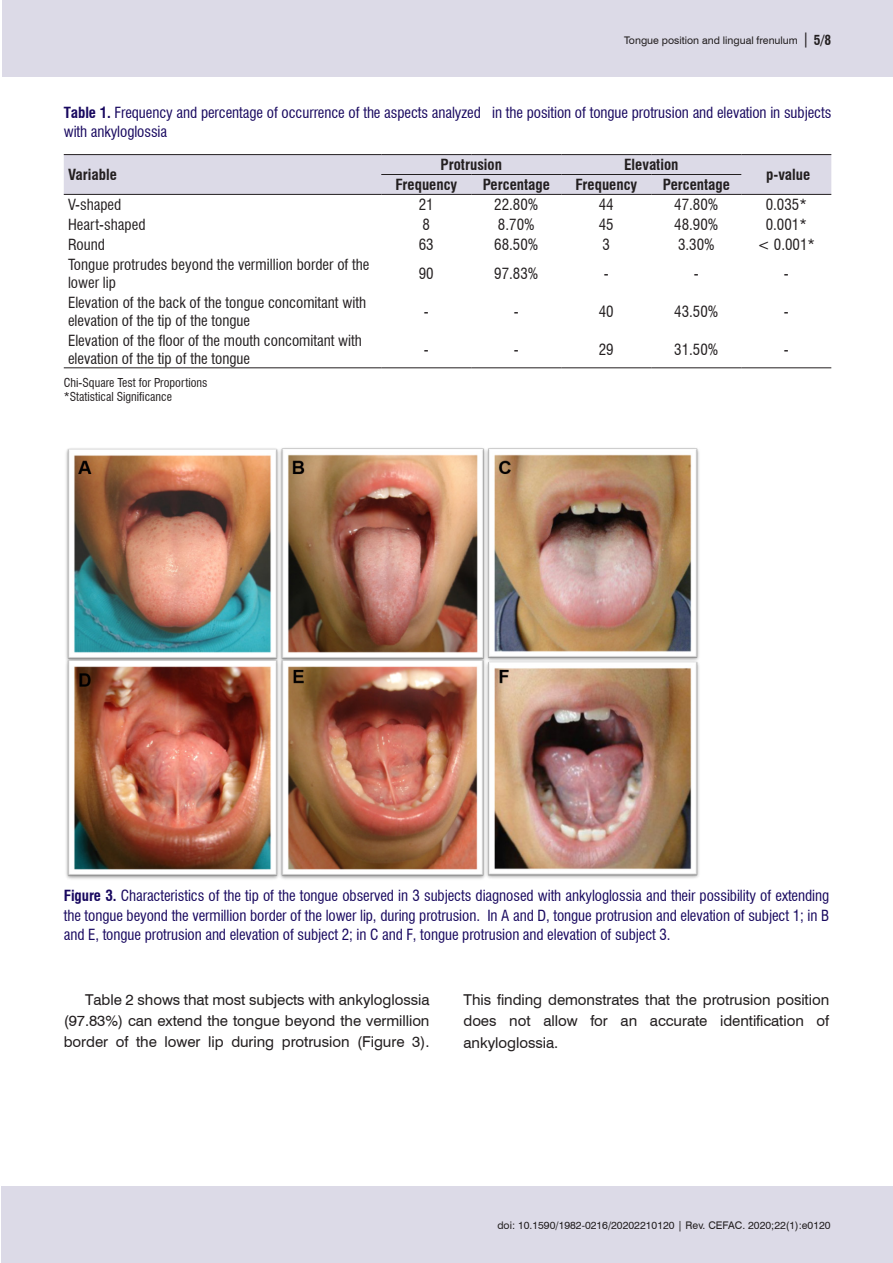
<style>
.page{position:relative;width:893px;height:1263px;background:#fff}
.page>*{position:absolute;margin:0;border:0;box-sizing:border-box;transform-origin:0 0}
.Titulo_tabelas_e_gr{font:condensed 15px/19.5px "Swiss 721 BT";letter-spacing:-.005em;color:#18085f}
.Texto_tabelas{font:condensed 15px/18px "Swiss 721 BT";color:#231f20}
.Corpo_do_texto_INGL{font:15px/21.3px "Swiss 721 BT";letter-spacing:-.005em;color:#231f20;text-align:justify}
.Texto_tabelas-2{font:700 condensed 15px "Swiss 721 BT";color:#231f20}
.Legendas{font:condensed 12px "Swiss 721 BT";color:#231f20}
.t1{font:10.5px "Swiss 721 BT";color:#231f20}
.s1{font-size:15px}
.s2{font-weight:700;font-stretch:condensed;font-size:13.5px}
.s3{font-weight:700}
</style>
<div class="page">
<div style="left:1px;top:1186px;width:892px;height:77px;background:#dcdae7"></div>
<div style="left:2px;top:0;width:891px;height:77px;background:#dcdae7"></div>
<div style="left:64px;top:155px;width:767px;height:39px;background:#dcdae7"></div>
<hr style="left:381px;top:174px;width:90px;height:1px;background:#231f20">
<hr style="left:471px;top:174px;width:90px;height:1px;background:#231f20">
<hr style="left:561px;top:174px;width:90px;height:1px;background:#231f20">
<hr style="left:651px;top:174px;width:90px;height:1px;background:#231f20">
<hr style="left:64px;top:194px;width:317px;height:1px;background:#231f20">
<hr style="left:381px;top:194px;width:90px;height:1px;background:#231f20">
<hr style="left:471px;top:194px;width:90px;height:1px;background:#231f20">
<hr style="left:561px;top:194px;width:90px;height:1px;background:#231f20">
<hr style="left:651px;top:194px;width:90px;height:1px;background:#231f20">
<hr style="left:741px;top:194px;width:90px;height:1px;background:#231f20">
<hr style="left:64px;top:154px;width:317px;height:1px;background:#231f20">
<hr style="left:381px;top:154px;width:90px;height:1px;background:#231f20">
<hr style="left:471px;top:154px;width:90px;height:1px;background:#231f20">
<hr style="left:561px;top:154px;width:90px;height:1px;background:#231f20">
<hr style="left:651px;top:154px;width:90px;height:1px;background:#231f20">
<hr style="left:741px;top:154px;width:90px;height:1px;background:#231f20">
<hr style="left:64px;top:367px;width:317px;height:1px;background:#231f20">
<hr style="left:381px;top:367px;width:90px;height:1px;background:#231f20">
<hr style="left:471px;top:367px;width:90px;height:1px;background:#231f20">
<hr style="left:561px;top:367px;width:90px;height:1px;background:#231f20">
<hr style="left:651px;top:367px;width:90px;height:1px;background:#231f20">
<hr style="left:741px;top:367px;width:90px;height:1px;background:#231f20">
<img style="left:66px;top:448px;width:633px;height:431px">
<p class="t1" style="left:624px;top:33px;width:209px">Tongue position and lingual frenulum <span class="s1">|</span> <span class="s2">5/8</span></p>
<p class="Titulo_tabelas_e_gr" style="left:64px;top:102px;width:769px"><span class="s3">Table 1.</span> Frequency and percentage of occurrence of the aspects analyzed in the position of tongue protrusion and elevation in subjects with ankyloglossia</p>
<p class="Texto_tabelas-2" style="left:68px;top:166px;width:50px">Variable</p>
<p class="Texto_tabelas-2" style="left:441px;top:156px;width:63px">Protrusion</p>
<p class="Texto_tabelas-2" style="left:624px;top:156px;width:56px">Elevation</p>
<p class="Texto_tabelas-2" style="left:766px;top:166px;width:46px">p-value</p>
<p class="Texto_tabelas-2" style="left:395px;top:176px;width:63px">Frequency</p>
<p class="Texto_tabelas-2" style="left:483px;top:176px;width:69px">Percentage</p>
<p class="Texto_tabelas-2" style="left:575px;top:176px;width:63px">Frequency</p>
<p class="Texto_tabelas-2" style="left:663px;top:176px;width:69px">Percentage</p>
<p class="Texto_tabelas" style="left:68px;top:196px;width:55px">V-shaped</p>
<p class="Texto_tabelas" style="left:419px;top:196px;width:16px">21</p>
<p class="Texto_tabelas" style="left:494px;top:196px;width:46px">22.80%</p>
<p class="Texto_tabelas" style="left:599px;top:196px;width:16px">44</p>
<p class="Texto_tabelas" style="left:674px;top:196px;width:46px">47.80%</p>
<p class="Texto_tabelas" style="left:766px;top:196px;width:43px">0.035*</p>
<p class="Texto_tabelas" style="left:68px;top:215px;width:79px">Heart-shaped</p>
<p class="Texto_tabelas" style="left:423px;top:215px;width:9px">8</p>
<p class="Texto_tabelas" style="left:498px;top:215px;width:38px">8.70%</p>
<p class="Texto_tabelas" style="left:599px;top:215px;width:16px">45</p>
<p class="Texto_tabelas" style="left:674px;top:215px;width:46px">48.90%</p>
<p class="Texto_tabelas" style="left:766px;top:215px;width:43px">0.001*</p>
<p class="Texto_tabelas" style="left:68px;top:235px;width:38px">Round</p>
<p class="Texto_tabelas" style="left:419px;top:235px;width:16px">63</p>
<p class="Texto_tabelas" style="left:494px;top:235px;width:46px">68.50%</p>
<p class="Texto_tabelas" style="left:603px;top:235px;width:9px">3</p>
<p class="Texto_tabelas" style="left:678px;top:235px;width:38px">3.30%</p>
<p class="Texto_tabelas" style="left:758px;top:235px;width:59px">&lt; 0.001*</p>
<p class="Texto_tabelas" style="left:68px;top:255px;width:303px">Tongue protrudes beyond the vermillion border of the lower lip</p>
<p class="Texto_tabelas" style="left:419px;top:264px;width:16px">90</p>
<p class="Texto_tabelas" style="left:494px;top:264px;width:46px">97.83%</p>
<p class="Texto_tabelas" style="left:604px;top:264px;width:6px">-</p>
<p class="Texto_tabelas" style="left:694px;top:264px;width:6px">-</p>
<p class="Texto_tabelas" style="left:784px;top:264px;width:6px">-</p>
<p class="Texto_tabelas" style="left:68px;top:293px;width:300px">Elevation of the back of the tongue concomitant with elevation of the tip of the tongue</p>
<p class="Texto_tabelas" style="left:424px;top:302px;width:6px">-</p>
<p class="Texto_tabelas" style="left:514px;top:302px;width:6px">-</p>
<p class="Texto_tabelas" style="left:599px;top:302px;width:16px">40</p>
<p class="Texto_tabelas" style="left:674px;top:302px;width:46px">43.50%</p>
<p class="Texto_tabelas" style="left:784px;top:302px;width:6px">-</p>
<p class="Texto_tabelas" style="left:68px;top:331px;width:295px">Elevation of the floor of the mouth concomitant with elevation of the tip of the tongue</p>
<p class="Legendas" style="left:64px;top:375px;width:145px">Chi-Square Test for Proportions</p>
<p class="Legendas" style="left:64px;top:390px;width:110px">*Statistical Significance</p>
<p class="Texto_tabelas" style="left:424px;top:340px;width:6px">-</p>
<p class="Texto_tabelas" style="left:514px;top:340px;width:6px">-</p>
<p class="Texto_tabelas" style="left:599px;top:340px;width:16px">29</p>
<p class="Texto_tabelas" style="left:674px;top:340px;width:46px">31.50%</p>
<p class="Texto_tabelas" style="left:784px;top:340px;width:6px">-</p>
<p class="Titulo_tabelas_e_gr" style="left:64px;top:886px;width:767px;text-align:justify"><span class="s3">Figure 3.</span> Characteristics of the tip of the tongue observed in 3 subjects diagnosed with ankyloglossia and their possibility of extending the tongue beyond the vermillion border of the lower lip, during protrusion. In A and D, tongue protrusion and elevation of subject 1; in B and E, tongue protrusion and elevation of subject 2; in C and F, tongue protrusion and elevation of subject 3.</p>
<p class="Corpo_do_texto_INGL" style="left:64px;top:989px;width:367px;text-indent:21px">Table 2 shows that most subjects with ankyloglossia (97.83%) can extend the tongue beyond the vermillion border of the lower lip during protrusion (Figure 3).</p>
<p class="Corpo_do_texto_INGL" style="left:463px;top:988px;width:367px">This finding demonstrates that the protrusion position does not allow for an accurate identification of ankyloglossia.</p>
<p class="t1" style="left:497px;top:1218px;width:335px">doi: 10.1590/1982-0216/20202210120 | Rev. CEFAC. 2020;22(1):e0120</p>
</div>
